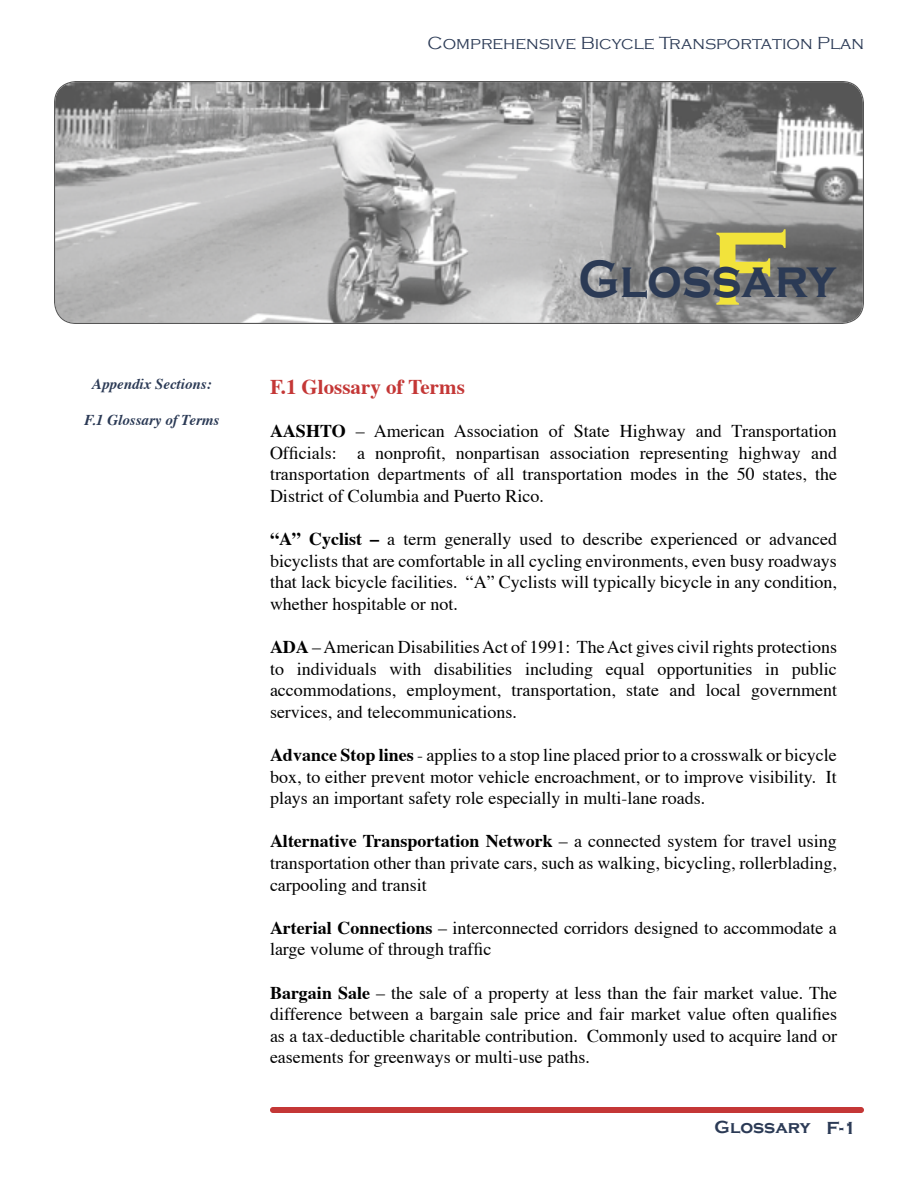
<style>
.page{position:relative;width:918px;height:1188px;background:#fff}
.page>*{position:absolute;margin:0;border:0;box-sizing:border-box;transform-origin:0 0}
.t1{font:700 108px "Copperplate Gothic";color:#f2e33b}
.t2{font:700 54px "Copperplate Gothic";color:#2b3a55;scale:.89 1}
.t3{font:700 21px "Times";color:#c43736}
.t4{font:18px/21.6px "Times";color:#000;text-align:justify}
.t5{font:300 18px "Copperplate Gothic";color:#2b3a55}
.t6{font:700 18px "Copperplate Gothic";color:#2b3a55}
.t7{font:italic 700 15px "Times";color:#2b3a55}
.s1{font-weight:700}
</style>
<div class="page">
<div style="left:270px;top:1107px;width:594px;height:6px;background:#c43736;border-radius:3px"></div>
<svg style="left:54px;top:81px;width:810px;height:243px;background:#a7a7a7"></svg>
<p class="t5" style="left:428px;top:34px;width:438px">Comprehensive Bicycle Transportation Plan</p>
<p class="t7" style="left:92px;top:370px;width:121px">Appendix Sections:</p>
<p class="t7" style="left:84px;top:406px;width:137px">F.1 Glossary of Terms</p>
<h1 class="t1" style="left:710px;top:209px;width:80px">F</h1>
<h2 class="t2" style="left:579px;top:249px;width:291px">Glossary</h2>
<p class="t3" style="left:270px;top:367px;width:196px">F.1 Glossary of Terms</p>
<p class="t4" style="left:270px;top:419px;width:569px"><span class="s1">AASHTO</span> – American Association of State Highway and Transportation Officials: a nonprofit, nonpartisan association representing highway and transportation departments of all transportation modes in the 50 states, the District of Columbia and Puerto Rico.</p>
<p class="t4" style="left:270px;top:527px;width:569px"><span class="s1">“A” Cyclist –</span> a term generally used to describe experienced or advanced bicyclists that are comfortable in all cycling environments, even busy roadways that lack bicycle facilities. “A” Cyclists will typically bicycle in any condition, whether hospitable or not.</p>
<p class="t4" style="left:270px;top:635px;width:569px"><span class="s1">ADA</span> – American Disabilities Act of 1991: The Act gives civil rights protections to individuals with disabilities including equal opportunities in public accommodations, employment, transportation, state and local government services, and telecommunications.</p>
<p class="t4" style="left:270px;top:743px;width:568px"><span class="s1">Advance Stop lines</span> - applies to a stop line placed prior to a crosswalk or bicycle box, to either prevent motor vehicle encroachment, or to improve visibility. It plays an important safety role especially in multi-lane roads.</p>
<p class="t4" style="left:270px;top:829px;width:568px"><span class="s1">Alternative Transportation Network</span> – a connected system for travel using transportation other than private cars, such as walking, bicycling, rollerblading, carpooling and transit</p>
<p class="t4" style="left:270px;top:915px;width:568px"><span class="s1">Arterial Connections</span> – interconnected corridors designed to accommodate a large volume of through traffic</p>
<p class="t4" style="left:270px;top:980px;width:569px"><span class="s1">Bargain Sale</span> – the sale of a property at less than the fair market value. The difference between a bargain sale price and fair market value often qualifies as a tax-deductible charitable contribution. Commonly used to acquire land or easements for greenways or multi-use paths.</p>
<p class="t6" style="left:715px;top:1117px;width:143px">Glossary F-1</p>
</div>
